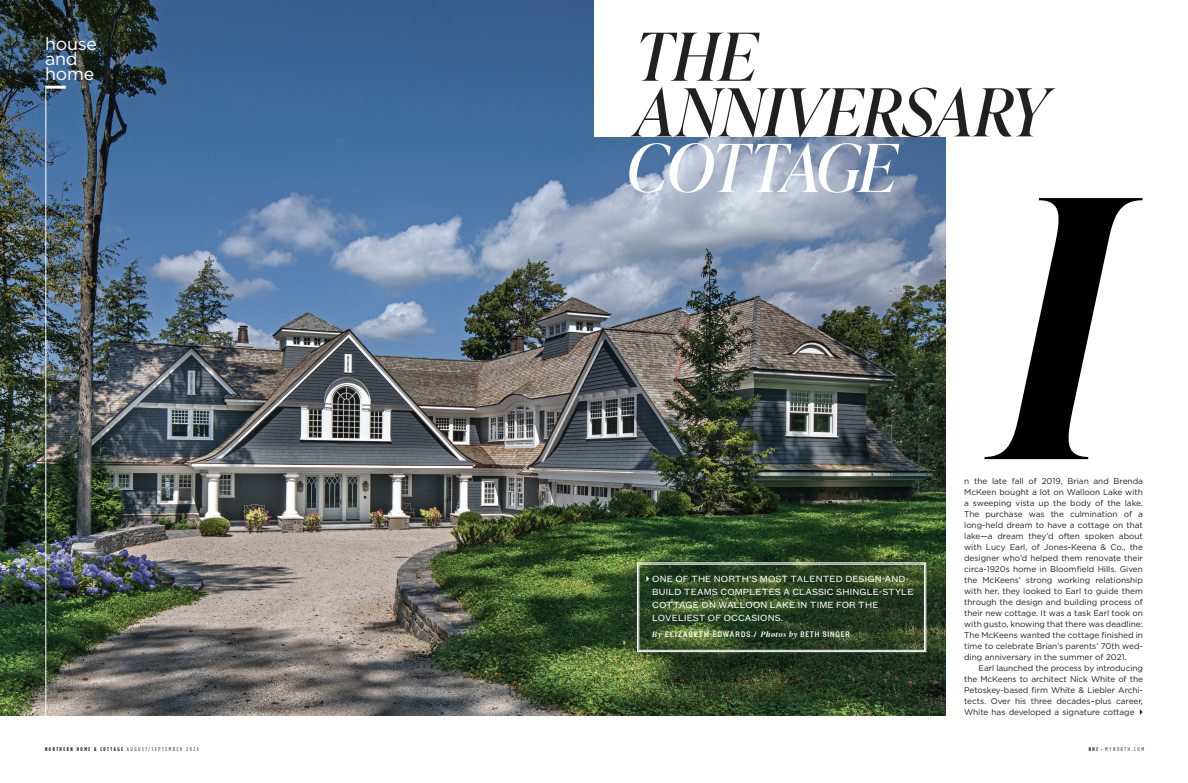
<style>
.page{position:relative;width:1188px;height:783px;background:#fff}
.page>*{position:absolute;margin:0;border:0;box-sizing:border-box;transform-origin:0 0}
.t1{font:italic 600 358.6px "Ivy Presto Display";color:#000}
.t2{font:italic 66px/55.6px "Ivy Presto Display";letter-spacing:.01em;color:#231f20}
.t3{font:italic 66px "Ivy Presto Display";letter-spacing:-.03em;color:#fff}
.t4{font:17.7px/15.1px "Gotham";letter-spacing:-.01em;color:#fff}
.t5{font:300 17.7px/15.1px "Gotham";letter-spacing:-.01em;color:#fff}
.t6{font:9.8px/12.9px "Founders Grotesk Text";letter-spacing:.015em;color:#fff}
.t7{font:500 8.9px "Founders Grotesk Cond";letter-spacing:.135em;color:#fff}
.t8{font:8.3px/11px "Gotham";letter-spacing:-.01em;color:#231f20;text-align:justify}
.t9{font:700 5.5px "Gotham Condensed";letter-spacing:.275em;color:#231f20}
.t10{font:5.5px "Gotham Condensed";letter-spacing:.295em;color:#231f20}
.s1{font-family:"Ivy Presto Display";font-weight:600;font-style:italic;font-size:7.5px}
.s2{font-weight:400}
.s3{font-weight:700}
.s4{font-weight:700;font-size:4px}
</style>
<div class="page">
<svg style="left:1140px;top:709px;width:3px;height:6px"></svg>
<img style="left:0;top:0;width:945px;height:715px">
<svg style="left:637px;top:563px;width:289px;height:89px;background:#364e2d"></svg>
<div style="left:595px;top:0;width:372px;height:136px;background:#fff"></div>
<hr style="left:46px;top:86px;width:1px;height:635px;background:#fff">
<hr style="left:46px;top:86px;width:20px;height:3px;background:#fff">
<h3 class="t4" style="left:45px;top:36px;width:54px">house and home</h3>
<h3 class="t5" style="left:50px;top:54px;width:53px">house and</h3>
<h2 class="t2" style="left:635px;top:26px;width:414px">THE<br>ANNIVERSARY</h2>
<h2 class="t3" style="left:627px;top:121px;width:271px">COTTAGE</h2>
<p class="t6" style="left:652px;top:572px;width:263px">ONE OF THE NORTH’S MOST TALENTED DESIGN-AND-BUILD TEAMS COMPLETES A CLASSIC SHINGLE-STYLE COTTAGE ON WALLOON LAKE IN TIME FOR THE LOVELIEST OF OCCASIONS.</p>
<p class="t7" style="left:652px;top:629px;width:199px"><span class="s1">By</span> ELIZABETH EDWARDS / <span class="s1">Photos by</span> BETH SINGER</p>
<h1 class="t1" style="left:998px;top:70px;width:117px">I</h1>
<p class="t8" style="left:964px;top:475px;width:180px">n the late fall of 2019, Brian and Brenda McKeen bought a lot on Walloon Lake with a sweeping vista up the body of the lake.<br>The purchase was the culmination of a long-held dream to have a cottage on that lake—a dream they’d often spoken about with Lucy Earl, of Jones-Keena &amp; Co., the designer who’d helped them renovate their circa-1920s home in Bloomfield Hills. Given the McKeens’ strong working relationship with her, they looked to Earl to guide them through the design and building process of their new cottage. It was a task Earl took on with gusto, knowing that there was deadline:<br>The McKeens wanted the cottage finished in time to celebrate Brian’s parents’ 70th wed&shy;ding anniversary in the summer of 2021.</p>
<p class="t8" style="left:964px;top:662px;width:180px;text-indent:14px">Earl launched the process by introducing the McKeens to architect Nick White of the Petoskey-based firm White &amp; Liebler Archi&shy;tects. Over his three decades-plus career, White has developed a signature cottage</p>
<p class="t9" style="left:45px;top:746px;width:155px">NORTHERN HOME &amp; COTTAGE <span class="s2">AUGUST/SEPTEMBER 2024</span></p>
<p class="t10" style="left:1089px;top:746px;width:57px"><span class="s3">NHC</span> <span class="s4">•</span> MYNORTH.COM</p>
</div>
